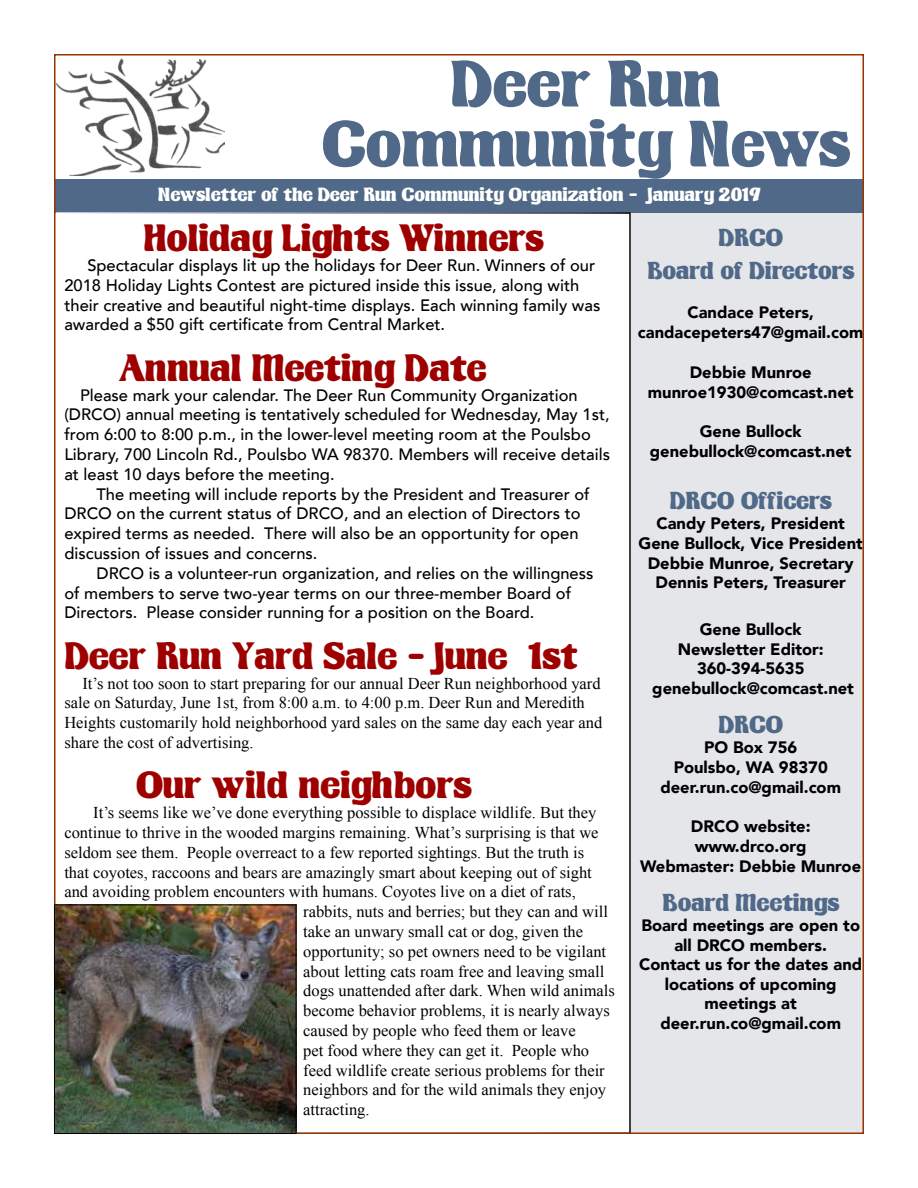
<style>
.page{position:relative;width:918px;height:1188px;background:#fff}
.page>*{position:absolute;margin:0;border:0;box-sizing:border-box;transform-origin:0 0}
.t1{font:72px/60px "Kingthings Organica";color:#506988;text-align:center}
.t2{font:42px "Kingthings Organica";color:#9e0000}
.t3{font:27px/32.4px "Kingthings Organica";color:#506988;text-align:center}
.t4{font:21px "Kingthings Organica";color:#fff}
.t5{font:16.5px/19.8px "Times New Roman";color:#000}
.t6{font:500 16.5px/19.8px "Avenir LT";color:#000}
.t7{font:900 16.5px/19.8px "Avenir LT";color:#000;text-align:center}
</style>
<div class="page">
<div style="left:54px;top:179px;width:810px;height:34px;background:#506988"></div>
<div style="left:631px;top:213px;width:233px;height:921px;background:#e5e6ea"></div>
<img style="left:57px;top:58px;width:168px;height:118px">
<img style="left:56px;top:906px;width:239px;height:226px">
<div style="left:54px;top:904px;width:243px;height:230px;border:1px solid #000"></div>
<h1 class="t1" style="left:321px;top:55px;width:530px">Deer Run<br>Community News</h1>
<p class="t4" style="left:158px;top:184px;width:604px">Newsletter of the Deer Run Community Organization - January 2019</p>
<h3 class="t3" style="left:647px;top:222px;width:209px">DRCO<br>Board of Directors</h3>
<p class="t7" style="left:638px;top:303px;width:227px">Candace Peters, candacepeters47@gmail.com</p>
<p class="t7" style="left:648px;top:362px;width:207px">Debbie Munroe munroe1930@comcast.net</p>
<p class="t7" style="left:650px;top:421px;width:203px">Gene Bullock genebullock@comcast.net</p>
<h3 class="t3" style="left:670px;top:485px;width:163px">DRCO Officers</h3>
<p class="t7" style="left:639px;top:513px;width:226px">Candy Peters, President<br>Gene Bullock, Vice President<br>Debbie Munroe, Secretary<br>Dennis Peters, Treasurer</p>
<p class="t7" style="left:652px;top:619px;width:203px">Gene Bullock<br>Newsletter Editor:<br>360-394-5635 genebullock@comcast.net</p>
<h3 class="t3" style="left:718px;top:709px;width:66px">DRCO</h3>
<p class="t7" style="left:660px;top:737px;width:182px">PO Box 756<br>Poulsbo, WA 98370 deer.run.co@gmail.com</p>
<p class="t7" style="left:640px;top:817px;width:222px">DRCO website: www.drco.org<br>Webmaster: Debbie Munroe</p>
<h3 class="t3" style="left:662px;top:887px;width:178px">Board Meetings</h3>
<p class="t7" style="left:639px;top:915px;width:224px">Board meetings are open to all DRCO members.<br>Contact us for the dates and locations of upcoming meetings at deer.run.co@gmail.com</p>
<h2 class="t2" style="left:143px;top:217px;width:402px">Holiday Lights Winners</h2>
<p class="t6" style="left:64px;top:256px;width:537px;text-indent:23px">Spectacular displays lit up the holidays for Deer Run. Winners of our 2018 Holiday Lights Contest are pictured inside this issue, along with their creative and beautiful night-time displays. Each winning family was awarded a $50 gift certificate from Central Market.</p>
<h2 class="t2" style="left:119px;top:347px;width:368px">Annual Meeting Date</h2>
<p class="t6" style="left:64px;top:385px;width:547px;text-indent:16px">Please mark your calendar. The Deer Run Community Organization (DRCO) annual meeting is tentatively scheduled for Wednesday, May 1st, from 6:00 to 8:00 p.m., in the lower-level meeting room at the Poulsbo Library, 700 Lincoln Rd., Poulsbo WA 98370. Members will receive details at least 10 days before the meeting.</p>
<p class="t6" style="left:64px;top:484px;width:527px;text-indent:32px">The meeting will include reports by the President and Treasurer of DRCO on the current status of DRCO, and an election of Directors to expired terms as needed. There will also be an opportunity for open discussion of issues and concerns.</p>
<p class="t6" style="left:64px;top:564px;width:531px;text-indent:32px">DRCO is a volunteer-run organization, and relies on the willingness of members to serve two-year terms on our three-member Board of<br>Directors. Please consider running for a position on the Board.</p>
<h2 class="t2" style="left:64px;top:635px;width:515px">Deer Run Yard Sale - June 1st</h2>
<p class="t5" style="left:64px;top:673px;width:539px;text-indent:18px">It’s not too soon to start preparing for our annual Deer Run neighborhood yard sale on Saturday, June 1st, from 8:00 a.m. to 4:00 p.m. Deer Run and Meredith Heights customarily hold neighborhood yard sales on the same day each year and share the cost of advertising.</p>
<h2 class="t2" style="left:136px;top:764px;width:337px">Our wild neighbors</h2>
<p class="t5" style="left:93px;top:802px;width:505px">It’s seems like we’ve done everything possible to displace wildlife. But they</p>
<p class="t5" style="left:64px;top:822px;width:536px">continue to thrive in the wooded margins remaining. What’s surprising is that we</p>
<p class="t5" style="left:64px;top:842px;width:521px">seldom see them. People overreact to a few reported sightings. But the truth is</p>
<p class="t5" style="left:64px;top:862px;width:529px">that coyotes, raccoons and bears are amazingly smart about keeping out of sight</p>
<p class="t5" style="left:64px;top:882px;width:513px">and avoiding problem encounters with humans. Coyotes live on a diet of rats,</p>
<p class="t5" style="left:303px;top:901px;width:306px">rabbits, nuts and berries; but they can and will</p>
<p class="t5" style="left:303px;top:921px;width:281px">take an unwary small cat or dog, given the</p>
<p class="t5" style="left:303px;top:941px;width:304px">opportunity; so pet owners need to be vigilant</p>
<p class="t5" style="left:303px;top:961px;width:303px">about letting cats roam free and leaving small</p>
<p class="t5" style="left:303px;top:981px;width:313px">dogs unattended after dark. When wild animals</p>
<p class="t5" style="left:303px;top:1000px;width:308px">become behavior problems, it is nearly always</p>
<p class="t5" style="left:303px;top:1020px;width:274px">caused by people who feed them or leave</p>
<p class="t5" style="left:303px;top:1040px;width:287px">pet food where they can get it. People who</p>
<p class="t5" style="left:303px;top:1060px;width:303px">feed wildlife create serious problems for their</p>
<p class="t5" style="left:303px;top:1080px;width:304px">neighbors and for the wild animals they enjoy</p>
<p class="t5" style="left:303px;top:1099px;width:68px">attracting.</p>
</div>
